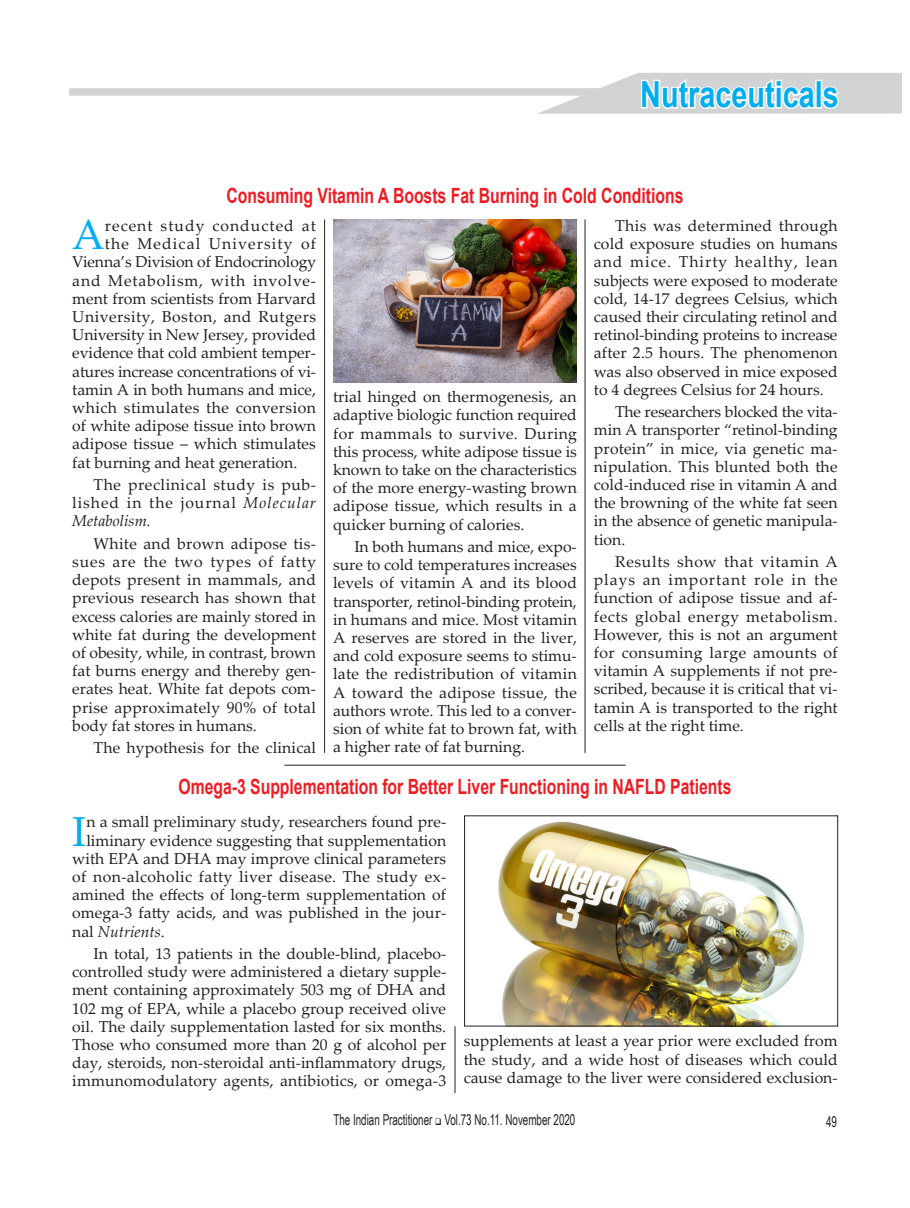
<style>
.page{position:relative;width:910px;height:1208px;background:#fff}
.page>*{position:absolute;margin:0;border:0;box-sizing:border-box;transform-origin:0 0}
._3_col{font:41.85px "Palatino Linotype";color:#00aeef}
._2_col{font:41.85px "Palatino Linotype";color:#00aeef}
.t1{font:700 36px "Arial";color:#00aeef;scale:.8 1}
.Subhead{font:700 21px "Arial";color:#ee1d23;scale:.75 1}
._3_col-2{font:15.75px/18.1px "Palatino Linotype";color:#231f20;text-align:justify}
._2_col-2{font:15.75px/18.1px "Palatino Linotype";color:#231f20;text-align:justify}
._2_col-3{font:15.75px "Palatino Linotype";letter-spacing:.025em;color:#231f20}
._3_col-3{font:15.75px "Palatino Linotype";letter-spacing:.035em;color:#231f20}
._3_col-4{font:15.75px "Palatino Linotype";letter-spacing:.03em;color:#231f20}
._3_col-5{font:15.75px "Palatino Linotype";letter-spacing:.055em;color:#231f20}
._3_col-6{font:15.75px "Palatino Linotype";letter-spacing:.065em;color:#231f20}
._3_col-7{font:15.75px "Palatino Linotype";letter-spacing:.07em;color:#231f20}
._2_col-4{font:italic 15.75px "Palatino Linotype";color:#231f20}
.Subhead-2{font:15px "Arial Narrow";color:#231f20;scale:.8 1}
.s1{font-style:italic}
.s2{font-style:normal}
</style>
<div class="page">
<div style="left:69px;top:88px;width:770px;height:8px;background:#d1d2d4"></div>
<svg style="left:537px;top:73px;width:365px;height:41px"></svg>
<hr style="left:324px;top:219px;width:1px;height:534px;background:#231f20">
<hr style="left:585px;top:219px;width:1px;height:534px;background:#231f20">
<hr style="left:284px;top:765px;width:342px;height:1px;background:#231f20">
<img style="left:333px;top:219px;width:244px;height:163px">
<img style="left:498px;top:821px;width:306px;height:203px">
<div style="left:464px;top:815px;width:374px;height:211px;border:1px solid #231f20"></div>
<hr style="left:455px;top:1026px;width:1px;height:67px;background:#231f20">
<p class="t1" style="left:640px;top:70px;width:250px">Nutraceuticals</p>
<p class="Subhead" style="left:226px;top:182px;width:611px">Consuming Vitamin A Boosts Fat Burning in Cold Conditions</p>
<p class="_3_col" style="left:72px;top:205px;width:34px">A</p>
<p class="_3_col-6" style="left:105px;top:214px;width:213px">recent study conducted at</p>
<p class="_3_col-7" style="left:105px;top:233px;width:213px">the Medical University of</p>
<p class="_3_col-2" style="left:72px;top:252px;width:245px">Vienna’s Division of Endocrinology</p>
<p class="_3_col-5" style="left:72px;top:269px;width:245px">and Metabolism, with involve-</p>
<p class="_3_col-2" style="left:72px;top:289px;width:245px">ment from scientists from Harvard</p>
<p class="_3_col-3" style="left:72px;top:305px;width:245px">University, Boston, and Rutgers</p>
<p class="_3_col-2" style="left:72px;top:325px;width:245px">University in New Jersey, provided</p>
<p class="_3_col-2" style="left:72px;top:343px;width:245px">evidence that cold ambient temper-</p>
<p class="_3_col-2" style="left:72px;top:361px;width:245px">atures increase concentrations of vi-</p>
<p class="_3_col-2" style="left:72px;top:380px;width:245px">tamin A in both humans and mice,</p>
<p class="_3_col-4" style="left:72px;top:396px;width:245px">which stimulates the conversion</p>
<p class="_3_col-2" style="left:72px;top:416px;width:245px">of white adipose tissue into brown</p>
<p class="_3_col-2" style="left:72px;top:434px;width:245px">adipose tissue – which stimulates</p>
<p class="_3_col-2" style="left:72px;top:452px;width:227px">fat burning and heat generation.</p>
<p class="_3_col-2" style="left:72px;top:475px;width:245px;text-indent:21px">The preclinical study is pub&shy;lished in the journal <span class="s1">Molecular Metabolism.</span></p>
<p class="_3_col-2" style="left:72px;top:534px;width:245px;text-indent:21px">White and brown adipose tis&shy;sues are the two types of fatty depots present in mammals, and previous research has shown that excess calories are mainly stored in white fat during the development of obesity, while, in contrast, brown fat burns energy and thereby gen&shy;erates heat. White fat depots com&shy;prise approximately 90% of total body fat stores in humans.</p>
<p class="_3_col-2" style="left:94px;top:738px;width:224px">The hypothesis for the clinical</p>
<p class="_3_col-2" style="left:333px;top:387px;width:245px">trial hinged on thermogenesis, an adaptive biologic function required for mammals to survive. During this process, white adipose tissue is known to take on the characteristics of the more energy-wasting brown adipose tissue, which results in a quicker burning of calories.</p>
<p class="_3_col-2" style="left:333px;top:537px;width:245px;text-indent:21px">In both humans and mice, expo&shy;sure to cold temperatures increases levels of vitamin A and its blood transporter, retinol-binding protein, in humans and mice. Most vitamin A reserves are stored in the liver, and cold exposure seems to stimu&shy;late the redistribution of vitamin A toward the adipose tissue, the authors wrote. This led to a conver&shy;sion of white fat to brown fat, with a higher rate of fat burning.</p>
<p class="_3_col-2" style="left:594px;top:216px;width:245px;text-indent:21px">This was determined through cold exposure studies on humans and mice. Thirty healthy, lean subjects were exposed to moderate cold, 14-17 degrees Celsius, which caused their circulating retinol and retinol-binding proteins to increase after 2.5 hours. The phenomenon was also observed in mice exposed to 4 degrees Celsius for 24 hours.</p>
<p class="_3_col-2" style="left:594px;top:402px;width:245px;text-indent:21px">The researchers blocked the vita&shy;min A transporter “retinol-binding protein” in mice, via genetic ma&shy;nipulation. This blunted both the cold-induced rise in vitamin A and the browning of the white fat seen in the absence of genetic manipula&shy;tion.</p>
<p class="_3_col-2" style="left:594px;top:552px;width:245px;text-indent:21px">Results show that vitamin A plays an important role in the function of adipose tissue and af&shy;fects global energy metabolism.<br>However, this is not an argument for consuming large amounts of vitamin A supplements if not pre&shy;scribed, because it is critical that vi&shy;tamin A is transported to the right cells at the right time.</p>
<p class="Subhead" style="left:178px;top:772px;width:739px">Omega-3 Supplementation for Better Liver Functioning in NAFLD Patients</p>
<p class="_2_col" style="left:72px;top:801px;width:16px">I</p>
<p class="_2_col-2" style="left:86px;top:812px;width:361px">n a small preliminary study, researchers found pre-</p>
<p class="_2_col-2" style="left:86px;top:830px;width:361px">liminary evidence suggesting that supplementation</p>
<p class="_2_col-2" style="left:72px;top:848px;width:375px">with EPA and DHA may improve clinical parameters</p>
<p class="_2_col-3" style="left:72px;top:865px;width:375px">of non-alcoholic fatty liver disease. The study ex-</p>
<p class="_2_col-2" style="left:72px;top:885px;width:375px">amined the effects of long-term supplementation of</p>
<p class="_2_col-2" style="left:72px;top:903px;width:375px">omega-3 fatty acids, and was published in the jour-</p>
<p class="_2_col-4" style="left:72px;top:920px;width:94px"><span class="s2">nal</span> Nutrients<span class="s2">.</span></p>
<p class="_2_col-2" style="left:72px;top:944px;width:376px;text-indent:21px">In total, 13 patients in the double-blind, placebo&shy;controlled study were administered a dietary supple&shy;ment containing approximately 503 mg of DHA and 102 mg of EPA, while a placebo group received olive oil. The daily supplementation lasted for six months.<br>Those who consumed more than 20 g of alcohol per day, steroids, non-steroidal anti-inflammatory drugs, immunomodulatory agents, antibiotics, or omega-3</p>
<p class="_2_col-2" style="left:464px;top:1031px;width:376px">supplements at least a year prior were excluded from the study, and a wide host of diseases which could cause damage to the liver were considered exclusion-</p>
<p class="Subhead-2" style="left:333px;top:1109px;width:304px">The Indian Practitioner ❑ Vol.73 No.11. November 2020</p>
<p class="Subhead-2" style="left:826px;top:1110px;width:15px">49</p>
</div>
